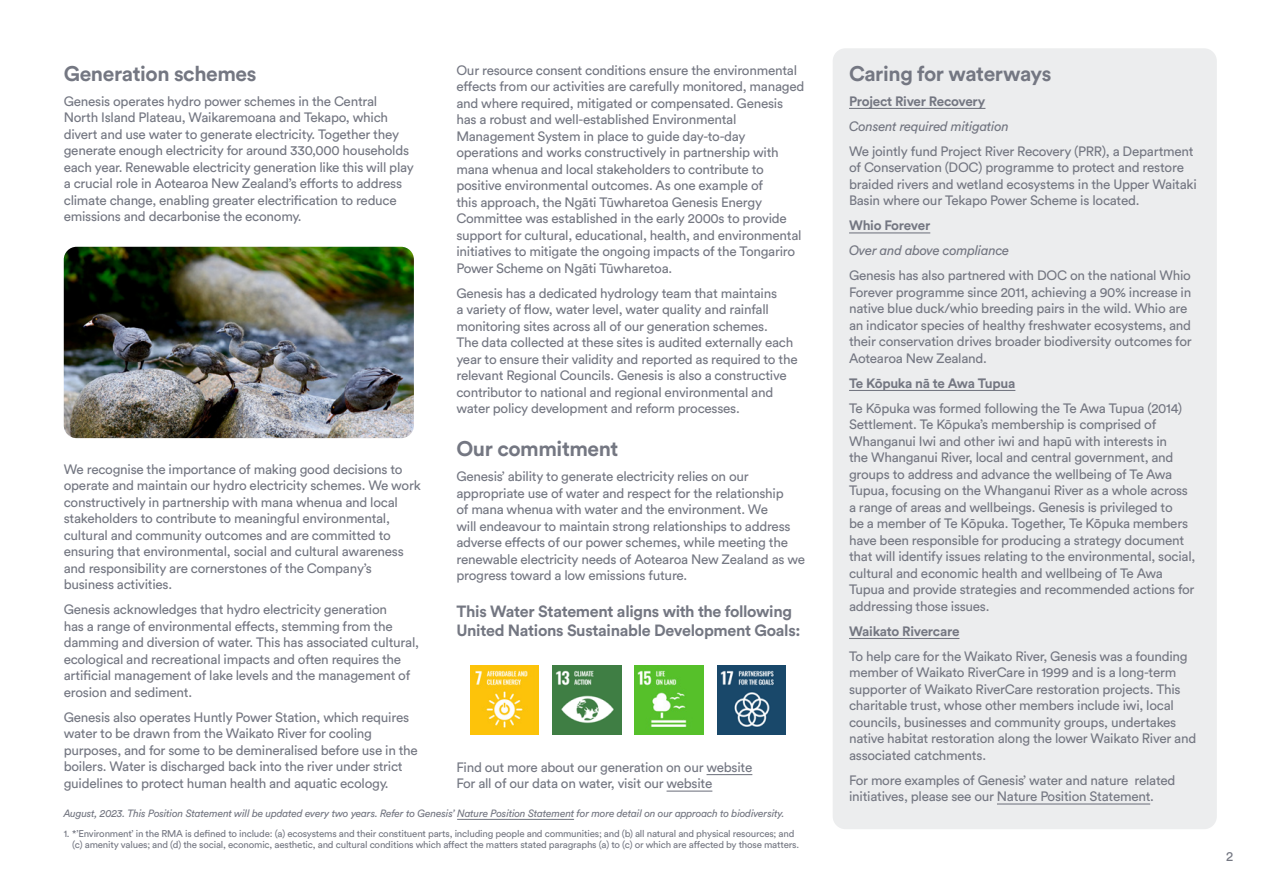
<style>
.page{position:relative;width:1263px;height:893px;background:#fff}
.page>*{position:absolute;margin:0;border:0;box-sizing:border-box;transform-origin:0 0}
.t1{font:700 21px "Circular Std";letter-spacing:-.02em;color:#747782}
.t2{font:700 16.2px/19.5px "Circular Pro";letter-spacing:-.02em;color:#747782}
.t3{font:13.5px/16.5px "Circular Pro";letter-spacing:-.02em;color:#747782}
.t4{font:700 13.5px "Circular Pro";letter-spacing:-.02em;color:#747782}
.t5{font:italic 13.5px "Circular Pro";letter-spacing:-.02em;color:#747782}
.t6{font:italic 10.5px "Circular Pro";letter-spacing:-.02em;color:#747782}
.t7{font:9.75px/11.2px "Circular Pro";letter-spacing:-.02em;color:#747782}
</style>
<div class="page">
<div style="left:833px;top:48px;width:384px;height:781px;background:#ecedee;border-radius:13px"></div>
<hr style="left:706px;top:774px;width:46px;height:1px;background:#747782">
<hr style="left:666px;top:790px;width:46px;height:2px;background:#747782">
<img style="left:64px;top:247px;width:350px;height:191px">
<hr style="left:849px;top:108px;width:136px;height:1px;background:#747782">
<hr style="left:849px;top:232px;width:81px;height:1px;background:#747782">
<hr style="left:849px;top:390px;width:166px;height:1px;background:#747782">
<hr style="left:849px;top:638px;width:110px;height:1px;background:#747782">
<hr style="left:997px;top:803px;width:153px;height:1px;background:#747782">
<img style="left:470px;top:666px;width:69px;height:68px">
<img style="left:553px;top:666px;width:68px;height:68px">
<img style="left:635px;top:666px;width:68px;height:68px">
<img style="left:717px;top:666px;width:68px;height:68px">
<hr style="left:457px;top:819px;width:117px;height:1px;background:#747782">
<p class="t3" style="left:456px;top:61px;width:349px">Our resource consent conditions ensure the environmental effects from our activities are carefully monitored, managed and where required, mitigated or compensated. Genesis has a robust and well-established Environmental Management System in place to guide day-to-day operations and works constructively in partnership with mana whenua and local stakeholders to contribute to positive environmental outcomes. As one example of<br>this approach, the Ngāti Tūwharetoa Genesis Energy Committee was established in the early 2000s to provide support for cultural, educational, health, and environmental initiatives to mitigate the ongoing impacts of the Tongariro Power Scheme on Ngāti Tūwharetoa.</p>
<p class="t3" style="left:456px;top:284px;width:343px">Genesis has a dedicated hydrology team that maintains<br>a variety of flow, water level, water quality and rainfall monitoring sites across all of our generation schemes.<br>The data collected at these sites is audited externally each year to ensure their validity and reported as required to the relevant Regional Councils. Genesis is also a constructive contributor to national and regional environmental and water policy development and reform processes.</p>
<p class="t1" style="left:456px;top:435px;width:163px">Our commitment</p>
<p class="t3" style="left:456px;top:468px;width:350px">Genesis’ ability to generate electricity relies on our appropriate use of water and respect for the relationship<br>of mana whenua with water and the environment. We<br>will endeavour to maintain strong relationships to address adverse effects of our power schemes, while meeting the renewable electricity needs of Aotearoa New Zealand as we progress toward a low emissions future.</p>
<p class="t2" style="left:456px;top:601px;width:346px">This Water Statement aligns with the following<br>United Nations Sustainable Development Goals:</p>
<p class="t1" style="left:64px;top:60px;width:194px">Generation schemes</p>
<p class="t3" style="left:64px;top:92px;width:352px">Genesis operates hydro power schemes in the Central North Island Plateau, Waikaremoana and Tekapo, which divert and use water to generate electricity. Together they generate enough electricity for around 330,000 households each year. Renewable electricity generation like this will play a crucial role in Aotearoa New Zealand’s efforts to address climate change, enabling greater electrification to reduce emissions and decarbonise the economy.</p>
<p class="t3" style="left:64px;top:460px;width:359px">We recognise the importance of making good decisions to operate and maintain our hydro electricity schemes. We work constructively in partnership with mana whenua and local stakeholders to contribute to meaningful environmental, cultural and community outcomes and are committed to ensuring that environmental, social and cultural awareness and responsibility are cornerstones of the Company’s business activities.</p>
<p class="t3" style="left:64px;top:601px;width:357px">Genesis acknowledges that hydro electricity generation<br>has a range of environmental effects, stemming from the damming and diversion of water. This has associated cultural, ecological and recreational impacts and often requires the artificial management of lake levels and the management of erosion and sediment.</p>
<p class="t3" style="left:64px;top:708px;width:356px">Genesis also operates Huntly Power Station, which requires water to be drawn from the Waikato River for cooling purposes, and for some to be demineralised before use in the boilers. Water is discharged back into the river under strict guidelines to protect human health and aquatic ecology.</p>
<p class="t3" style="left:456px;top:758px;width:297px">Find out more about our generation on our website<br>For all of our data on water, visit our website</p>
<p class="t7" style="left:72px;top:828px;width:728px;text-indent:-9px">1. *’Environment’ in the RMA is defined to include: (a) ecosystems and their constituent parts, including people and communities; and (b) all natural and physical resources; and (c) amenity values; and (d) the social, economic, aesthetic, and cultural conditions which affect the matters stated paragraphs (a) to (c) or which are affected by those matters.</p>
<p class="t6" style="left:64px;top:807px;width:722px">August, 2023. This Position Statement will be updated every two years. Refer to Genesis’ Nature Position Statement for more detail on our approach to biodiversity.</p>
<p class="t1" style="left:849px;top:60px;width:204px">Caring for waterways</p>
<p class="t4" style="left:849px;top:92px;width:138px">Project River Recovery</p>
<p class="t5" style="left:849px;top:117px;width:161px">Consent required mitigation</p>
<p class="t3" style="left:849px;top:142px;width:349px">We jointly fund Project River Recovery (PRR), a Department of Conservation (DOC) programme to protect and restore braided rivers and wetland ecosystems in the Upper Waitaki Basin where our Tekapo Power Scheme is located.</p>
<p class="t4" style="left:849px;top:216px;width:83px">Whio Forever</p>
<p class="t5" style="left:849px;top:242px;width:162px">Over and above compliance</p>
<p class="t3" style="left:849px;top:267px;width:344px">Genesis has also partnered with DOC on the national Whio Forever programme since 2011, achieving a 90% increase in native blue duck/whio breeding pairs in the wild. Whio are an indicator species of healthy freshwater ecosystems, and their conservation drives broader biodiversity outcomes for Aotearoa New Zealand.</p>
<p class="t4" style="left:849px;top:374px;width:168px">Te Kōpuka nā te Awa Tupua</p>
<p class="t3" style="left:849px;top:399px;width:348px">Te Kōpuka was formed following the Te Awa Tupua (2014)<br>Settlement. Te Kōpuka’s membership is comprised of Whanganui Iwi and other iwi and hapū with interests in<br>the Whanganui River, local and central government, and groups to address and advance the wellbeing of Te Awa Tupua, focusing on the Whanganui River as a whole across a range of areas and wellbeings. Genesis is privileged to<br>be a member of Te Kōpuka. Together, Te Kōpuka members have been responsible for producing a strategy document that will identify issues relating to the environmental, social, cultural and economic health and wellbeing of Te Awa Tupua and provide strategies and recommended actions for addressing those issues.</p>
<p class="t4" style="left:849px;top:622px;width:112px">Waikato Rivercare</p>
<p class="t3" style="left:849px;top:647px;width:349px">To help care for the Waikato River, Genesis was a founding member of Waikato RiverCare in 1999 and is a long-term supporter of Waikato RiverCare restoration projects. This charitable trust, whose other members include iwi, local councils, businesses and community groups, undertakes native habitat restoration along the lower Waikato River and associated catchments.</p>
<p class="t3" style="left:849px;top:771px;width:328px">For more examples of Genesis’ water and nature related initiatives, please see our Nature Position Statement.</p>
<p class="t3" style="left:1226px;top:848px;width:9px">2</p>
</div>
